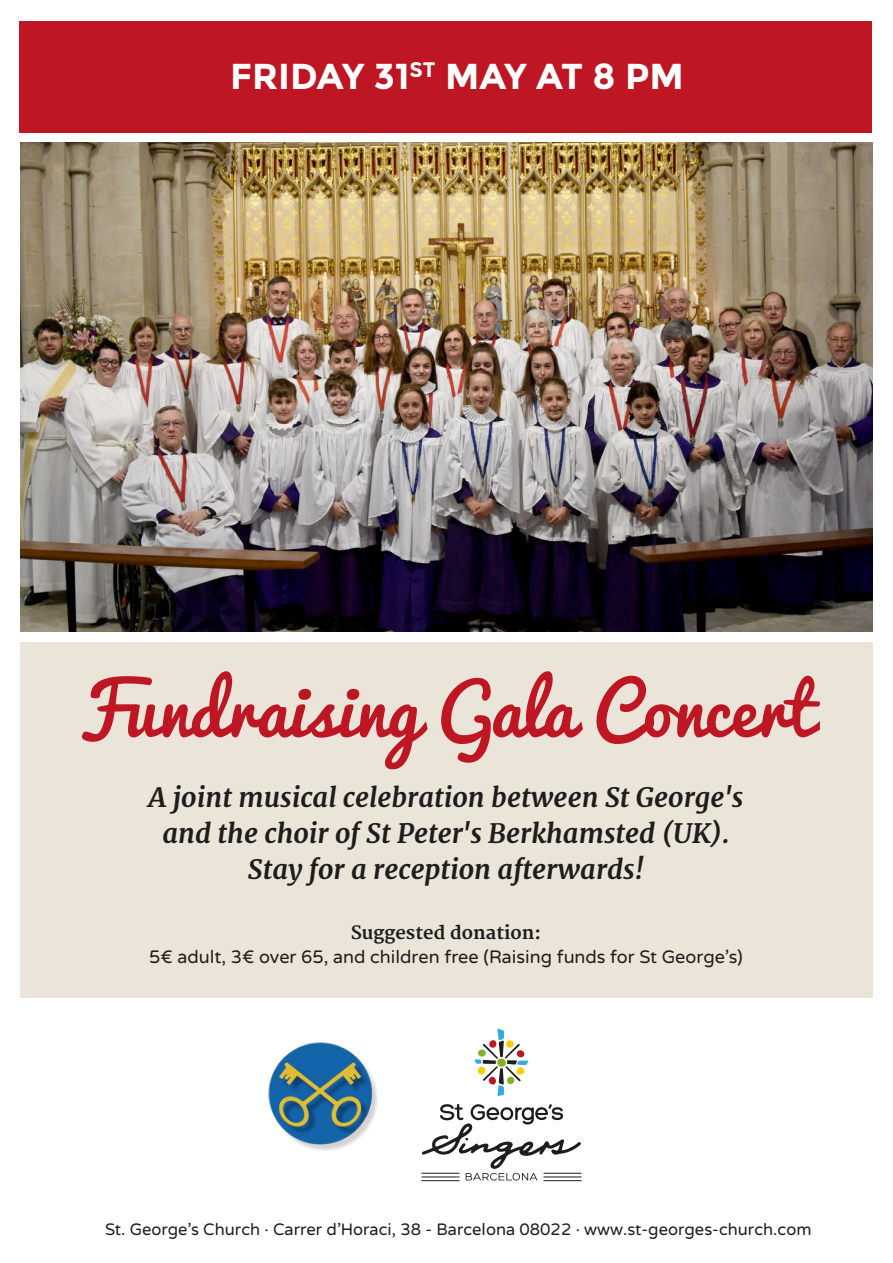
<style>
.page{position:relative;width:893px;height:1263px;background:#fff}
.page>*{position:absolute;margin:0;border:0;box-sizing:border-box;transform-origin:0 0}
.t1{font:70.5px "Pacifico";color:#be1622}
.t2{font:700 36px "Montserrat";color:#fff}
.t3{font:italic 700 27px/36px "Merriweather";color:#1d1d1b;text-align:center}
.t4{font:18px "Varela Round";color:#1d1d1b}
.t5{font:700 18px "Merriweather";color:#1d1d1b}
.t6{font:16.5px "Varela Round";color:#1d1d1b}
</style>
<div class="page">
<img style="left:20px;top:143px;width:852px;height:488px">
<div style="left:20px;top:21px;width:852px;height:111px;background:#be1622"></div>
<svg style="left:474px;top:1028px;width:55px;height:68px"></svg>
<svg style="left:422px;top:1104px;width:159px;height:77px"></svg>
<hr style="left:421px;top:1177px;width:38px;height:1px;background:#1d1d1b">
<hr style="left:421px;top:1180px;width:38px;height:1px;background:#1d1d1b">
<hr style="left:421px;top:1173px;width:38px;height:1px;background:#1d1d1b">
<hr style="left:544px;top:1177px;width:38px;height:1px;background:#1d1d1b">
<hr style="left:544px;top:1180px;width:38px;height:1px;background:#1d1d1b">
<hr style="left:544px;top:1173px;width:38px;height:1px;background:#1d1d1b">
<img style="left:268px;top:1042px;width:109px;height:109px">
<div style="left:20px;top:642px;width:852px;height:356px;background:#eae4d9"></div>
<h2 class="t2" style="left:230px;top:55px;width:455px">FRIDAY 31<sup>ST</sup> MAY AT 8 PM</h2>
<h1 class="t1" style="left:77px;top:672px;width:738px">Fundraising Gala Concert</h1>
<p class="t3" style="left:149px;top:778px;width:596px">A joint musical celebration between St George's and the choir of St Peter's Berkhamsted (UK).<br>Stay for a reception afterwards!</p>
<p class="t5" style="left:351px;top:922px;width:192px">Suggested donation:</p>
<p class="t4" style="left:149px;top:946px;width:595px">5€ adult, 3€ over 65, and children free (Raising funds for St George's)</p>
<p class="t6" style="left:105px;top:1219px;width:708px">St. George’s Church · Carrer d’Horaci, 38 - Barcelona 08022 · www.st-georges-church.com</p>
</div>
